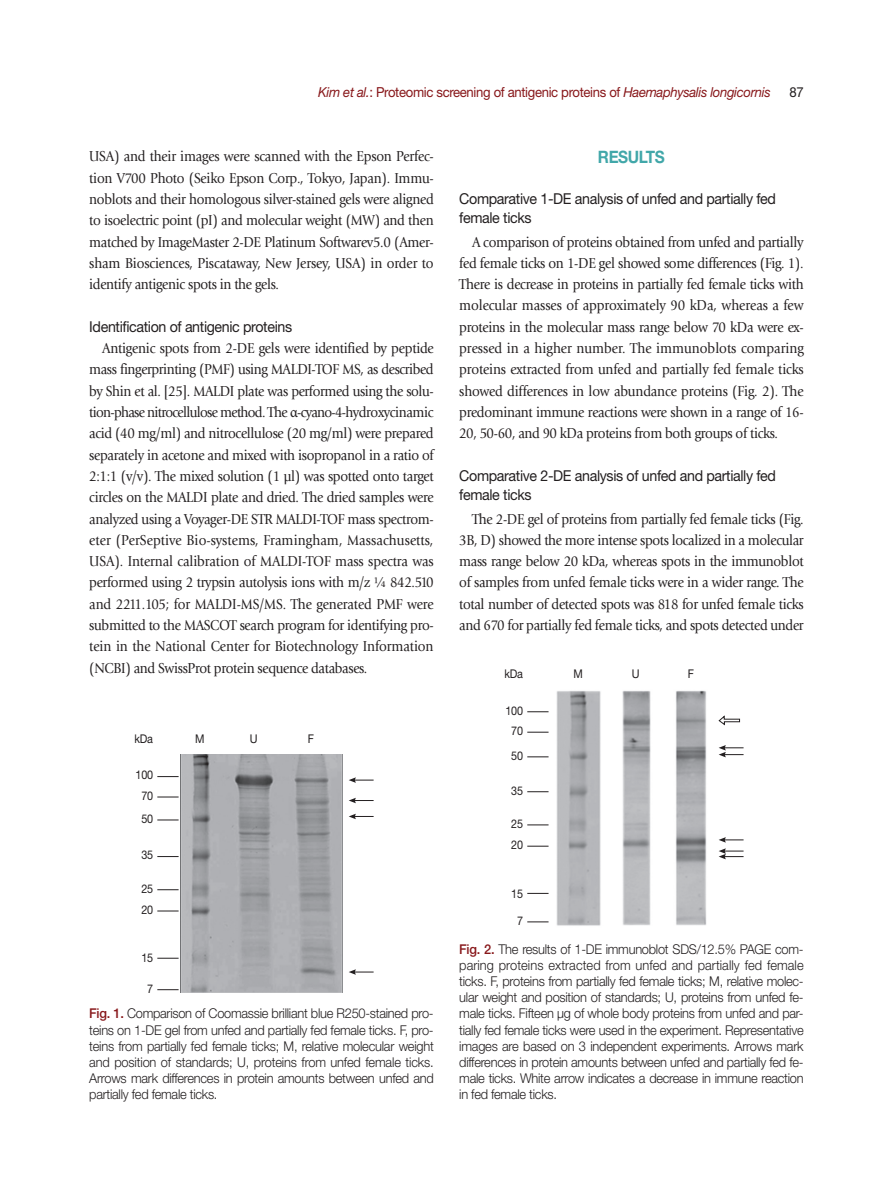
<style>
.page{position:relative;width:893px;height:1191px;background:#fff}
.page>*{position:absolute;margin:0;border:0;box-sizing:border-box;transform-origin:0 0}
.본문_대제목{font:700 17.1px "Helvetica Neue LT Std";letter-spacing:-.025em;color:#41a7a9;scale:.9 1}
.본문{font:15px/21.3px "Giovanni Std";letter-spacing:-.025em;color:#231f20;text-align:justify;scale:.9 1}
.본문_중제목{font:15px/19.2px "Helvetica Neue LT Std";letter-spacing:-.025em;color:#231f20;scale:.95 1}
.하시라{font:13.8px "Helvetica Neue LT Std";letter-spacing:-.025em;color:#88181b;scale:.95 1}
.하시라-2{font:13.8px "Helvetica Neue LT Std";color:#231f20;scale:.95 1}
.표_제목__그림_설명{font:300 13.5px/16.2px "Helvetica Neue LT Std";letter-spacing:-.02em;color:#231f20;text-align:justify;scale:.95 1}
.그림_지문_8pt{font:12px "Helvetica Neue LT Std";letter-spacing:-.025em;color:#231f20;scale:.9 1}
.s1{font-style:italic}
.s2{font-family:"Minion Pro";font-size:15.75px}
.s3{font-weight:500;color:#88181b}
</style>
<div class="page">
<img style="left:181px;top:754px;width:161px;height:238px">
<svg style="left:157px;top:776px;width:22px;height:1px"></svg>
<svg style="left:157px;top:796px;width:22px;height:1px"></svg>
<svg style="left:157px;top:819px;width:22px;height:1px"></svg>
<svg style="left:157px;top:856px;width:22px;height:1px"></svg>
<svg style="left:157px;top:889px;width:22px;height:1px"></svg>
<svg style="left:157px;top:910px;width:22px;height:1px"></svg>
<svg style="left:157px;top:957px;width:22px;height:1px"></svg>
<svg style="left:157px;top:989px;width:22px;height:1px"></svg>
<svg style="left:349px;top:777px;width:25px;height:6px"></svg>
<svg style="left:349px;top:797px;width:25px;height:6px"></svg>
<svg style="left:349px;top:813px;width:25px;height:6px"></svg>
<svg style="left:349px;top:969px;width:25px;height:5px"></svg>
<img style="left:556px;top:690px;width:151px;height:236px">
<svg style="left:527px;top:711px;width:22px;height:1px"></svg>
<svg style="left:527px;top:732px;width:22px;height:1px"></svg>
<svg style="left:527px;top:756px;width:22px;height:1px"></svg>
<svg style="left:527px;top:791px;width:22px;height:1px"></svg>
<svg style="left:527px;top:824px;width:22px;height:1px"></svg>
<svg style="left:527px;top:845px;width:22px;height:1px"></svg>
<svg style="left:527px;top:893px;width:22px;height:1px"></svg>
<svg style="left:527px;top:921px;width:22px;height:1px"></svg>
<svg style="left:719px;top:745px;width:24px;height:12px"></svg>
<svg style="left:719px;top:848px;width:24px;height:11px"></svg>
<svg style="left:719px;top:837px;width:24px;height:5px"></svg>
<svg style="left:718px;top:715px;width:22px;height:11px"></svg>
<p class="하시라" style="left:318px;top:83px;width:478px"><span class="s1">Kim et al.</span>: Proteomic screening of antigenic proteins of <span class="s1">Haemaphysalis longicornis</span></p>
<p class="하시라-2" style="left:789px;top:83px;width:17px">87</p>
<p class="본문" style="left:89px;top:146px;width:384px">USA) and their images were scanned with the Epson Perfec&shy;tion V700 Photo (Seiko Epson Corp., Tokyo, Japan). Immu&shy;noblots and their homologous silver-stained gels were aligned to isoelectric point (pI) and molecular weight (MW) and then matched by ImageMaster 2-DE Platinum Softwarev5.0 (Amer&shy;sham Biosciences, Piscataway, New Jersey, USA) in order to identify antigenic spots in the gels.</p>
<p class="본문_중제목" style="left:89px;top:317px;width:215px">Identification of antigenic proteins</p>
<p class="본문" style="left:89px;top:338px;width:384px;text-indent:13px">Antigenic spots from 2-DE gels were identified by peptide mass fingerprinting (PMF) using MALDI-TOF MS, as described by Shin et al. [25]. MALDI plate was performed using the solu&shy;tion-phase nitrocellulose method. The <span class="s2">α</span>-cyano-4-hydroxycinamic acid (40 mg/ml) and nitrocellulose (20 mg/ml) were prepared separately in acetone and mixed with isopropanol in a ratio of 2:1:1 (v/v). The mixed solution (1 μl) was spotted onto target circles on the MALDI plate and dried. The dried samples were analyzed using a Voyager-DE STR MALDI-TOF mass spectrom&shy;eter (PerSeptive Bio-systems, Framingham, Massachusetts, USA). Internal calibration of MALDI-TOF mass spectra was performed using 2 trypsin autolysis ions with m/z ¼ 842.510 and 2211.105; for MALDI-MS/MS. The generated PMF were submitted to the MASCOT search program for identifying pro&shy;tein in the National Center for Biotechnology Information (NCBI) and SwissProt protein sequence databases.</p>
<p class="그림_지문_8pt" style="left:135px;top:731px;width:22px">kDa</p>
<p class="그림_지문_8pt" style="left:136px;top:768px;width:21px">100</p>
<p class="그림_지문_8pt" style="left:141px;top:788px;width:15px">70</p>
<p class="그림_지문_8pt" style="left:141px;top:811px;width:15px">50</p>
<p class="그림_지문_8pt" style="left:141px;top:848px;width:15px">35</p>
<p class="그림_지문_8pt" style="left:141px;top:881px;width:15px">25</p>
<p class="그림_지문_8pt" style="left:141px;top:902px;width:15px">20</p>
<p class="그림_지문_8pt" style="left:141px;top:951px;width:15px">15</p>
<p class="그림_지문_8pt" style="left:147px;top:981px;width:8px">7</p>
<p class="그림_지문_8pt" style="left:195px;top:731px;width:12px">M</p>
<p class="그림_지문_8pt" style="left:250px;top:731px;width:10px">U</p>
<p class="그림_지문_8pt" style="left:308px;top:731px;width:8px">F</p>
<p class="표_제목__그림_설명" style="left:89px;top:1005px;width:364px"><span class="s3">Fig. 1.</span> Comparison of Coomassie brilliant blue R250-stained pro&shy;teins on 1-DE gel from unfed and partially fed female ticks. F, pro&shy;teins from partially fed female ticks; M, relative molecular weight and position of standards; U, proteins from unfed female ticks.<br>Arrows mark differences in protein amounts between unfed and partially fed female ticks.</p>
<p class="본문_대제목" style="left:598px;top:146px;width:76px">RESULTS</p>
<p class="본문_중제목" style="left:459px;top:189px;width:335px">Comparative 1-DE analysis of unfed and partially fed female ticks</p>
<p class="본문" style="left:459px;top:231px;width:384px;text-indent:13px">A comparison of proteins obtained from unfed and partially fed female ticks on 1-DE gel showed some differences (Fig. 1).<br>There is decrease in proteins in partially fed female ticks with molecular masses of approximately 90 kDa, whereas a few proteins in the molecular mass range below 70 kDa were ex&shy;pressed in a higher number. The immunoblots comparing proteins extracted from unfed and partially fed female ticks showed differences in low abundance proteins (Fig. 2). The predominant immune reactions were shown in a range of 16- 20, 50-60, and 90 kDa proteins from both groups of ticks.</p>
<p class="본문_중제목" style="left:459px;top:466px;width:335px">Comparative 2-DE analysis of unfed and partially fed female ticks</p>
<p class="본문" style="left:459px;top:508px;width:384px;text-indent:13px">The 2-DE gel of proteins from partially fed female ticks (Fig.<br>3B, D) showed the more intense spots localized in a molecular mass range below 20 kDa, whereas spots in the immunoblot of samples from unfed female ticks were in a wider range. The total number of detected spots was 818 for unfed female ticks and 670 for partially fed female ticks, and spots detected under</p>
<p class="그림_지문_8pt" style="left:505px;top:666px;width:22px">kDa</p>
<p class="그림_지문_8pt" style="left:506px;top:703px;width:21px">100</p>
<p class="그림_지문_8pt" style="left:511px;top:723px;width:15px">70</p>
<p class="그림_지문_8pt" style="left:511px;top:748px;width:15px">50</p>
<p class="그림_지문_8pt" style="left:511px;top:783px;width:15px">35</p>
<p class="그림_지문_8pt" style="left:511px;top:816px;width:15px">25</p>
<p class="그림_지문_8pt" style="left:511px;top:837px;width:15px">20</p>
<p class="그림_지문_8pt" style="left:511px;top:886px;width:15px">15</p>
<p class="그림_지문_8pt" style="left:517px;top:913px;width:8px">7</p>
<p class="그림_지문_8pt" style="left:574px;top:666px;width:12px">M</p>
<p class="그림_지문_8pt" style="left:632px;top:666px;width:10px">U</p>
<p class="그림_지문_8pt" style="left:688px;top:666px;width:8px">F</p>
<p class="표_제목__그림_설명" style="left:459px;top:940px;width:364px"><span class="s3">Fig. 2.</span> The results of 1-DE immunoblot SDS/12.5% PAGE com&shy;paring proteins extracted from unfed and partially fed female ticks. F, proteins from partially fed female ticks; M, relative molec&shy;ular weight and position of standards; U, proteins from unfed fe&shy;male ticks. Fifteen μg of whole body proteins from unfed and par&shy;tially fed female ticks were used in the experiment. Representative images are based on 3 independent experiments. Arrows mark differences in protein amounts between unfed and partially fed fe&shy;male ticks. White arrow indicates a decrease in immune reaction in fed female ticks.</p>
</div>
